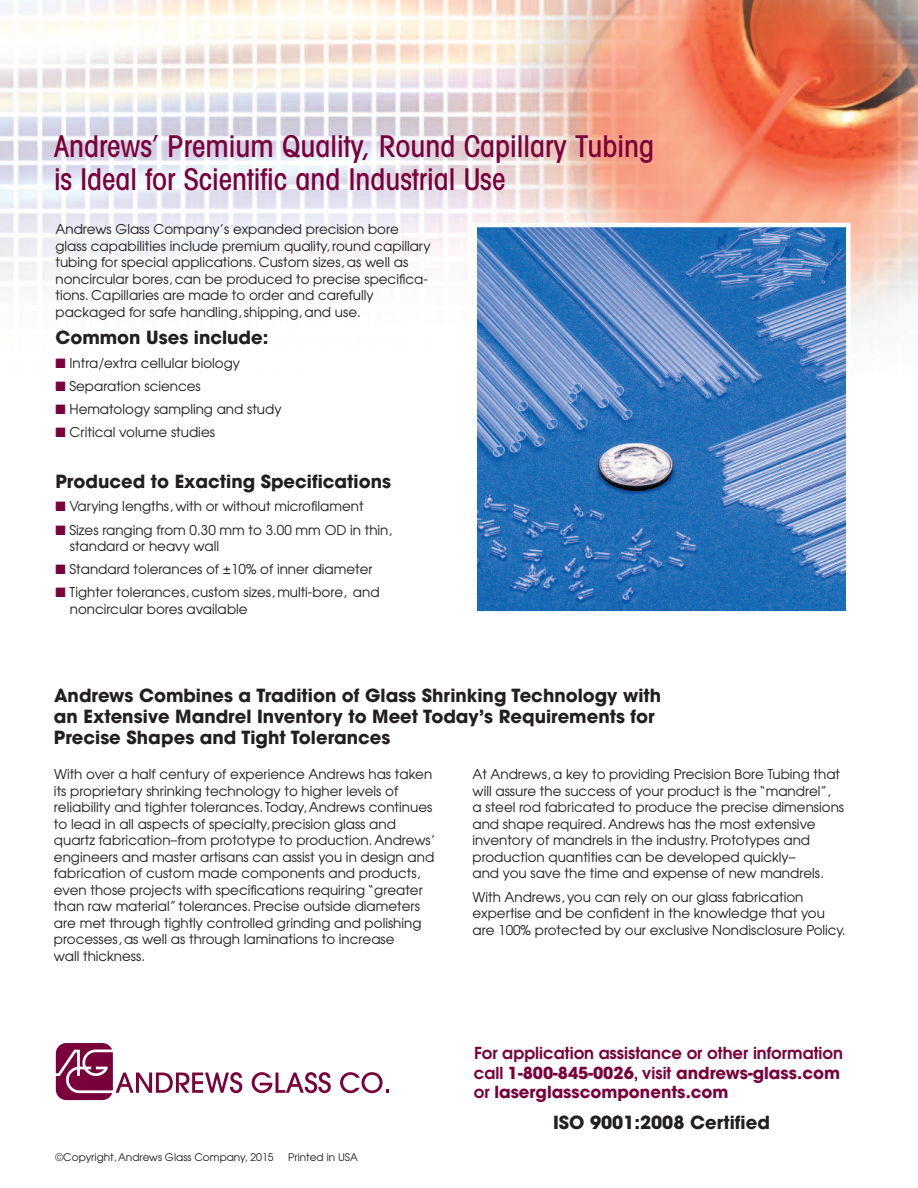
<style>
.page{position:relative;width:918px;height:1188px;background:#fff}
.page>*{position:absolute;margin:0;border:0;box-sizing:border-box;transform-origin:0 0}
.t1{font:500 condensed 30px/33px "Avant Garde";color:#7a003b}
.t2{font:700 18px/21px "Avant Garde";color:#231f20}
.t3{font:700 16.5px/19.5px "Avant Garde";color:#7a003b}
.t4{font:13.5px/16.5px "Avant Garde";color:#231f20}
.t5{font:10.5px "Avant Garde";color:#231f20}
.s1{color:#7a003b}
.s2{font-weight:600}
</style>
<div class="page">
<img style="left:0;top:0;width:918px;height:327px">
<svg style="left:56px;top:1043px;width:186px;height:57px"></svg>
<svg style="left:252px;top:1072px;width:79px;height:21px"></svg>
<svg style="left:340px;top:1072px;width:49px;height:21px"></svg>
<img style="left:477px;top:228px;width:369px;height:383px">
<div style="left:472px;top:223px;width:379px;height:393px;border:4px solid #fff"></div>
<h1 class="t1" style="left:54px;top:132px;width:602px">Andrews’ Premium Quality, Round Capillary Tubing is Ideal for Scientific and Industrial Use</h1>
<p class="t4" style="left:55px;top:221px;width:377px">Andrews Glass Company’s expanded precision bore glass capabilities include premium quality, round capillary tubing for special applications. Custom sizes, as well as noncircular bores, can be produced to precise specifica&shy;tions. Capillaries are made to order and carefully packaged for safe handling, shipping, and use.</p>
<h2 class="t2" style="left:56px;top:330px;width:214px">Common Uses include:</h2>
<p class="t4" style="left:56px;top:355px;width:186px"><span class="s1">■</span> Intra/extra cellular biology</p>
<p class="t4" style="left:55px;top:378px;width:147px"><span class="s1">■</span> Separation sciences</p>
<p class="t4" style="left:55px;top:401px;width:228px"><span class="s1">■</span> Hematology sampling and study</p>
<p class="t4" style="left:55px;top:424px;width:161px"><span class="s1">■</span> Critical volume studies</p>
<h2 class="t2" style="left:56px;top:473px;width:337px">Produced to Exacting Specifications</h2>
<p class="t4" style="left:56px;top:498px;width:310px"><span class="s1">■</span> Varying lengths, with or without microfilament</p>
<p class="t4" style="left:70px;top:522px;width:324px;text-indent:-14px"><span class="s1">■</span> Sizes ranging from 0.30 mm to 3.00 mm OD in thin, standard or heavy wall</p>
<p class="t4" style="left:55px;top:561px;width:319px"><span class="s1">■</span> Standard tolerances of ±10% of inner diameter</p>
<p class="t4" style="left:70px;top:584px;width:311px;text-indent:-14px"><span class="s1">■</span> Tighter tolerances, custom sizes, multi-bore, and noncircular bores available</p>
<h2 class="t2" style="left:54px;top:687px;width:609px">Andrews Combines a Tradition of Glass Shrinking Technology with an Extensive Mandrel Inventory to Meet Today’s Requirements for<br>Precise Shapes and Tight Tolerances</h2>
<p class="t4" style="left:54px;top:767px;width:383px">With over a half century of experience Andrews has taken its proprietary shrinking technology to higher levels of reliability and tighter tolerances. Today,Andrews continues to lead in all aspects of specialty, precision glass and quartz fabrication–from prototype to production.Andrews’ engineers and master artisans can assist you in design and fabrication of custom made components and products, even those projects with specifications requiring “greater than raw material” tolerances. Precise outside diameters are met through tightly controlled grinding and polishing processes, as well as through laminations to increase<br>wall thickness.</p>
<p class="t4" style="left:472px;top:767px;width:373px">At Andrews, a key to providing Precision Bore Tubing that will assure the success of your product is the “mandrel”,<br>a steel rod fabricated to produce the precise dimensions and shape required.Andrews has the most extensive inventory of mandrels in the industry. Prototypes and production quantities can be developed quickly–<br>and you save the time and expense of new mandrels.</p>
<p class="t4" style="left:472px;top:889px;width:375px">With Andrews, you can rely on our glass fabrication expertise and be confident in the knowledge that you are 100% protected by our exclusive Nondisclosure Policy.</p>
<p class="t3" style="left:474px;top:1046px;width:371px"><span class="s2">For application assistance or other information call</span> 1-800-845-0026<span class="s2">, visit</span> andrews-glass.com <span class="s2">or</span> laserglasscomponents.com</p>
<p class="t5" style="left:56px;top:1151px;width:220px">©Copyright,Andrews Glass Company, 2015</p>
<p class="t5" style="left:288px;top:1151px;width:71px">Printed in USA</p>
<h2 class="t2" style="left:553px;top:1114px;width:218px">ISO 9001:2008 Certified</h2>
</div>
